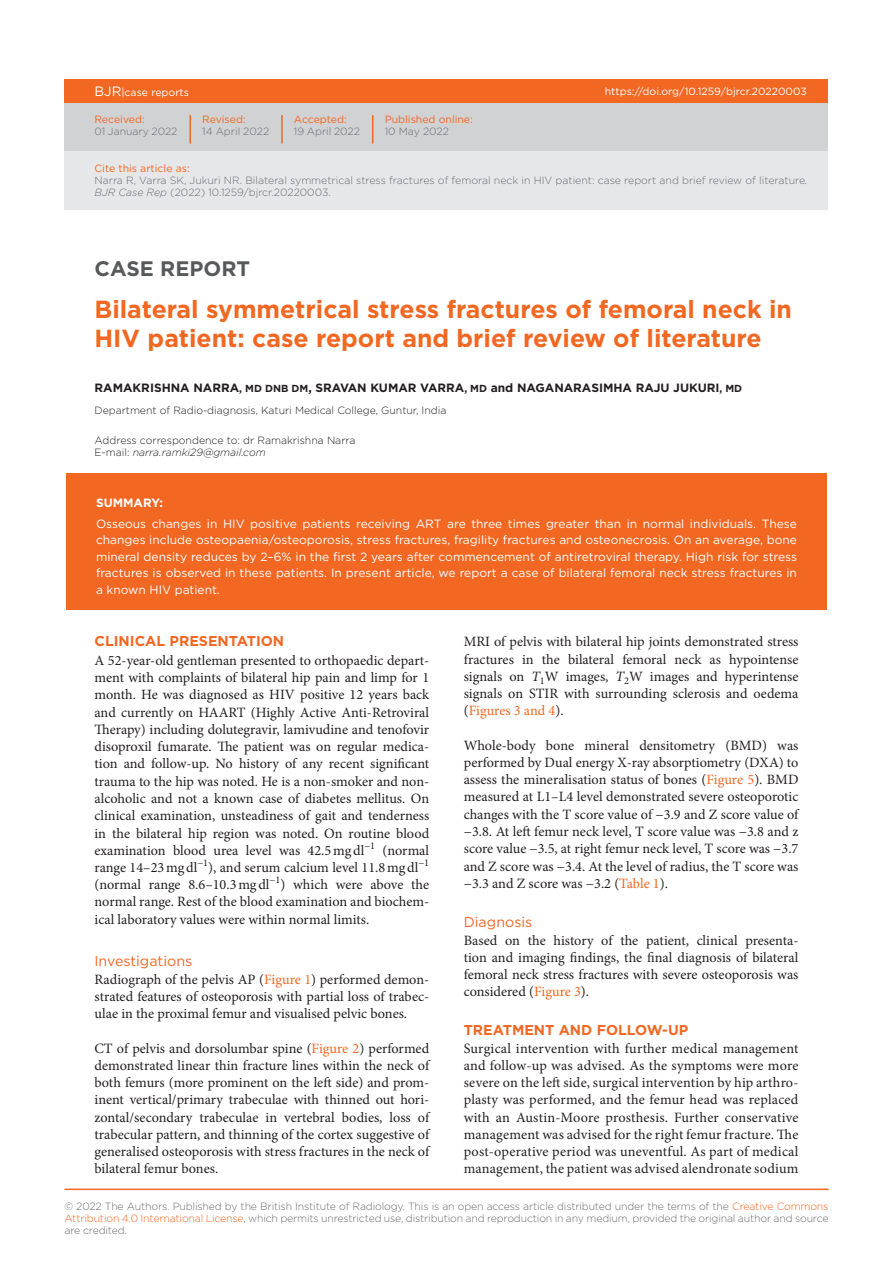
<style>
.page{position:relative;width:893px;height:1263px;background:#fff}
.page>*{position:absolute;margin:0;border:0;box-sizing:border-box;transform-origin:0 0}
.t1{font:700 24.75px/29.2px "Gotham";color:#f26722}
.t2{font:700 21px "Gotham";color:#58595b}
.t3{font:14.25px/17.2px "Minion Pro";color:#231f20;text-align:justify}
.t4{font:700 14.25px "Gotham";color:#f26722}
.t5{font:14.25px "Gotham";color:#f26722}
.t6{font:12px/16.5px "Gotham";color:#fff;text-align:justify}
.t7{font:700 12px "Gotham";color:#231f20}
.t8{font:700 12px "Gotham";color:#fff}
.t9{font:300 10.5px/12px "Gotham";color:#6c6d70;text-align:justify}
.t10{font:300 10.5px/12px "Gotham";letter-spacing:-.005em;color:#231f20}
.t11{font:10.5px "Gotham";color:#fff}
.t12{font:10.5px "Gotham";color:#f26722}
.s1{font-size:13.5px}
.s2{font-weight:400;color:#f26722}
.s3{font-style:italic}
.s4{font-size:10.2px}
.s5{color:#f26722}
</style>
<div class="page">
<div style="left:64px;top:79px;width:764px;height:24px;background:#f26722"></div>
<hr style="left:65px;top:1188px;width:763px;height:2px;background:#f26722">
<div style="left:64px;top:135px;width:764px;height:75px;background:#e6e7e9"></div>
<div style="left:64px;top:103px;width:764px;height:47px;background:#d1d2d4"></div>
<hr style="left:281px;top:115px;width:2px;height:28px;background:#f26722">
<hr style="left:189px;top:115px;width:2px;height:29px;background:#f26722">
<svg style="left:372px;top:115px;width:1px;height:29px"></svg>
<div style="left:66px;top:473px;width:761px;height:136px;background:#f26722"></div>
<p class="t11" style="left:94px;top:85px;width:96px"><span class="s1">BJR</span>|case reports</p>
<p class="t12" style="left:94px;top:113px;width:52px">Received:</p>
<p class="t9" style="left:94px;top:125px;width:84px">01 January 2022</p>
<p class="t12" style="left:202px;top:113px;width:45px">Revised:</p>
<p class="t9" style="left:202px;top:125px;width:68px">14 April 2022</p>
<p class="t12" style="left:294px;top:113px;width:54px">Accepted:</p>
<p class="t9" style="left:294px;top:125px;width:68px">19 April 2022</p>
<p class="t12" style="left:385px;top:113px;width:90px">Published online:</p>
<p class="t9" style="left:385px;top:125px;width:66px">10 May 2022</p>
<p class="t11" style="left:605px;top:85px;width:204px">https://doi.org/10.1259/bjrcr.20220003</p>
<p class="t9" style="left:94px;top:162px;width:715px;text-align:left"><span class="s2">Cite this article as:<br></span>Narra R, Varra SK, Jukuri NR. Bilateral symmetrical stress fractures of femoral neck in HIV patient: case report and brief review of literature<span class="s3">.<br>BJR Case Rep</span> (2022) 10.1259/bjrcr.20220003.</p>
<h2 class="t2" style="left:94px;top:254px;width:157px">CASE REPORT</h2>
<h1 class="t1" style="left:94px;top:294px;width:699px">Bilateral symmetrical stress fractures of femoral neck in<br>HIV patient: case report and brief review of literature</h1>
<p class="t7" style="left:94px;top:380px;width:649px">RAMAKRISHNA NARRA<span class="s4">, MD DNB DM</span>, SRAVAN KUMAR VARRA<span class="s4">, MD</span> and NAGANARASIMHA RAJU JUKURI<span class="s4">, MD</span></p>
<p class="t10" style="left:94px;top:404px;width:353px">Department of Radio-diagnosis, Katuri Medical College, Guntur, India</p>
<p class="t10" style="left:94px;top:434px;width:262px">Address correspondence to: dr Ramakrishna Narra<br>E-mail: <span class="s3">narra.ramki29@gmail.com</span></p>
<p class="t8" style="left:96px;top:494px;width:69px">SUMMARY:</p>
<p class="t6" style="left:96px;top:515px;width:702px">Osseous changes in HIV positive patients receiving ART are three times greater than in normal individuals. These changes include osteopaenia/osteoporosis, stress fractures, fragility fractures and osteonecrosis. On an average, bone mineral density reduces by 2–6% in the first 2 years after commencement of antiretroviral therapy. High risk for stress fractures is observed in these patients. In present article, we report a case of bilateral femoral neck stress fractures in a known HIV patient.</p>
<p class="t4" style="left:94px;top:632px;width:191px">CLINICAL PRESENTATION</p>
<p class="t3" style="left:94px;top:652px;width:336px">A 52-year-old gentleman presented to orthopaedic depart&shy;ment with complaints of bilateral hip pain and limp for 1 month. He was diagnosed as HIV positive 12 years back and currently on HAART (Highly Active Anti-Retroviral Therapy) including dolutegravir, lamivudine and tenofovir disoproxil fumarate. The patient was on regular medica&shy;tion and follow-up. No history of any recent significant trauma to the hip was noted. He is a non-smoker and non&shy;alcoholic and not a known case of diabetes mellitus. On clinical examination, unsteadiness of gait and tenderness in the bilateral hip region was noted. On routine blood examination blood urea level was 42.5mgdl<sup>−1</sup> (normal range 14–23mgdl<sup>−1</sup>), and serum calcium level 11.8mgdl<sup>−1 </sup>(normal range 8.6–10.3mgdl<sup>−1</sup>) which were above the normal range. Rest of the blood examination and biochem&shy;ical laboratory values were within normal limits.</p>
<p class="t5" style="left:95px;top:951px;width:99px">Investigations</p>
<p class="t3" style="left:95px;top:970px;width:336px">Radiograph of the pelvis AP (<span class="s5">Figure 1</span>) performed demon&shy;strated features of osteoporosis with partial loss of trabec&shy;ulae in the proximal femur and visualised pelvic bones.</p>
<p class="t3" style="left:95px;top:1039px;width:336px">CT of pelvis and dorsolumbar spine (<span class="s5">Figure 2</span>) performed demonstrated linear thin fracture lines within the neck of both femurs (more prominent on the left side) and prom&shy;inent vertical/primary trabeculae with thinned out hori&shy;zontal/secondary trabeculae in vertebral bodies, loss of trabecular pattern, and thinning of the cortex suggestive of generalised osteoporosis with stress fractures in the neck of bilateral femur bones.</p>
<p class="t3" style="left:464px;top:633px;width:336px">MRI of pelvis with bilateral hip joints demonstrated stress fractures in the bilateral femoral neck as hypointense signals on <span class="s3">T</span><sub>1</sub>W images, <span class="s3">T</span><sub>2</sub>W images and hyperintense signals on STIR with surrounding sclerosis and oedema (<span class="s5">Figures 3 and 4</span>).</p>
<p class="t3" style="left:464px;top:736px;width:336px">Whole-body bone mineral densitometry (BMD) was performed by Dual energy X-ray absorptiometry (DXA) to assess the mineralisation status of bones (<span class="s5">Figure 5</span>). BMD measured at L1–L4 level demonstrated severe osteoporotic changes with the T score value of −3.9 and Z score value of −3.8. At left femur neck level, T score value was −3.8 and z score value −3.5, at right femur neck level, T score was −3.7 and Z score was −3.4. At the level of radius, the T score was −3.3 and Z score was −3.2 (<span class="s5">Table 1</span>).</p>
<p class="t5" style="left:464px;top:912px;width:70px">Diagnosis</p>
<p class="t3" style="left:464px;top:931px;width:336px">Based on the history of the patient, clinical presenta&shy;tion and imaging findings, the final diagnosis of bilateral femoral neck stress fractures with severe osteoporosis was considered (<span class="s5">Figure 3</span>).</p>
<p class="t4" style="left:464px;top:1020px;width:226px">TREATMENT AND FOLLOW-UP</p>
<p class="t3" style="left:464px;top:1039px;width:336px">Surgical intervention with further medical management and follow-up was advised. As the symptoms were more severe on the left side, surgical intervention by hip arthro&shy;plasty was performed, and the femur head was replaced with an Austin-Moore prosthesis. Further conservative management was advised for the right femur fracture. The post-operative period was uneventful. As part of medical management, the patient was advised alendronate sodium</p>
<p class="t9" style="left:64px;top:1200px;width:765px">© 2022 The Authors. Published by the British Institute of Radiology. This is an open access article distributed under the terms of the <span class="s5">Creative Commons Attribution 4.0 International License</span>, which permits unrestricted use, distribution and reproduction in any medium, provided the original author and source are credited.</p>
</div>
